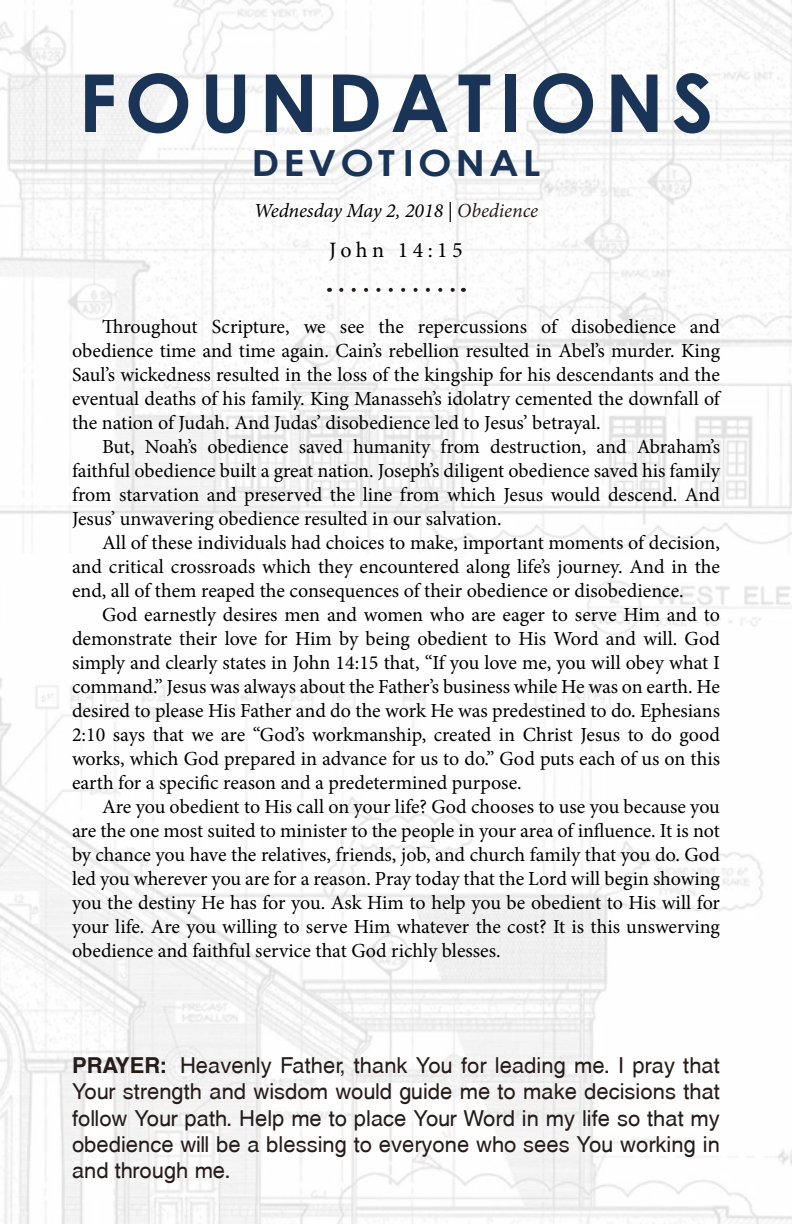
<style>
.page{position:relative;width:792px;height:1224px;background:#fff}
.page>*{position:absolute;margin:0;border:0;box-sizing:border-box;transform-origin:0 0}
.t1{font:700 80px "Century Gothic";letter-spacing:.1em;color:#1a3457}
.t2{font:700 36px "Century Gothic";letter-spacing:.1em;color:#1a3457;scale:1.11 1}
.t3{font:22px/26.4px "Swansea";color:#261c1a;text-align:justify}
.t4{font:22px "Minion Pro";letter-spacing:.2em;color:#000}
.t5{font:20px/24px "Minion Pro";color:#000;text-align:justify}
.t6{font:italic 20px "Minion Pro";letter-spacing:-.005em;color:#000}
.s1{color:#261c1a}
.s2{font-weight:700}
</style>
<div class="page">
<img style="left:0;top:0;width:792px;height:1224px">
<svg style="left:341px;top:288px;width:116px;height:4px"></svg>
<h1 class="t1" style="left:78px;top:42px;width:637px">FOUNDATIONS</h1>
<h2 class="t2" style="left:252px;top:136px;width:262px">DEVOTIONAL</h2>
<p class="t6" style="left:254px;top:197px;width:286px">Wednesday May 2, 2018 | <span class="s1">Obedience</span></p>
<p class="t4" style="left:329px;top:235px;width:135px">John 14:15</p>
<p class="t5" style="left:72px;top:315px;width:650px;text-indent:30px">Throughout Scripture, we see the repercussions of disobedience and obedience time and time again. Cain’s rebellion resulted in Abel’s murder. King Saul’s wickedness resulted in the loss of the kingship for his descendants and the eventual deaths of his family. King Manasseh’s idolatry cemented the downfall of the nation of Judah. And Judas’ disobedience led to Jesus’ betrayal.</p>
<p class="t5" style="left:72px;top:435px;width:650px;text-indent:30px">But, Noah’s obedience saved humanity from destruction, and Abraham’s faithful obedience built a great nation. Joseph’s diligent obedience saved his family from starvation and preserved the line from which Jesus would descend. And Jesus’ unwavering obedience resulted in our salvation.</p>
<p class="t5" style="left:72px;top:531px;width:650px;text-indent:30px">All of these individuals had choices to make, important moments of decision, and critical crossroads which they encountered along life’s journey. And in the end, all of them reaped the consequences of their obedience or disobedience.</p>
<p class="t5" style="left:72px;top:603px;width:650px;text-indent:30px">God earnestly desires men and women who are eager to serve Him and to demonstrate their love for Him by being obedient to His Word and will. God simply and clearly states in John 14:15 that, “If you love me, you will obey what I command.” Jesus was always about the Father’s business while He was on earth. He desired to please His Father and do the work He was predestined to do. Ephesians 2:10 says that we are “God’s workmanship, created in Christ Jesus to do good works, which God prepared in advance for us to do.” God puts each of us on this earth for a specific reason and a predetermined purpose.</p>
<p class="t5" style="left:72px;top:795px;width:650px;text-indent:30px">Are you obedient to His call on your life? God chooses to use you because you are the one most suited to minister to the people in your area of influence. It is not by chance you have the relatives, friends, job, and church family that you do. God led you wherever you are for a reason. Pray today that the Lord will begin showing you the destiny He has for you. Ask Him to help you be obedient to His will for your life. Are you willing to serve Him whatever the cost? It is this unswerving obedience and faithful service that God richly blesses.</p>
<p class="t3" style="left:72px;top:1052px;width:650px"><span class="s2">PRAYER:</span> Heavenly Father, thank You for leading me. I pray that Your strength and wisdom would guide me to make decisions that follow Your path. Help me to place Your Word in my life so that my obedience will be a blessing to everyone who sees You working in and through me.</p>
</div>
